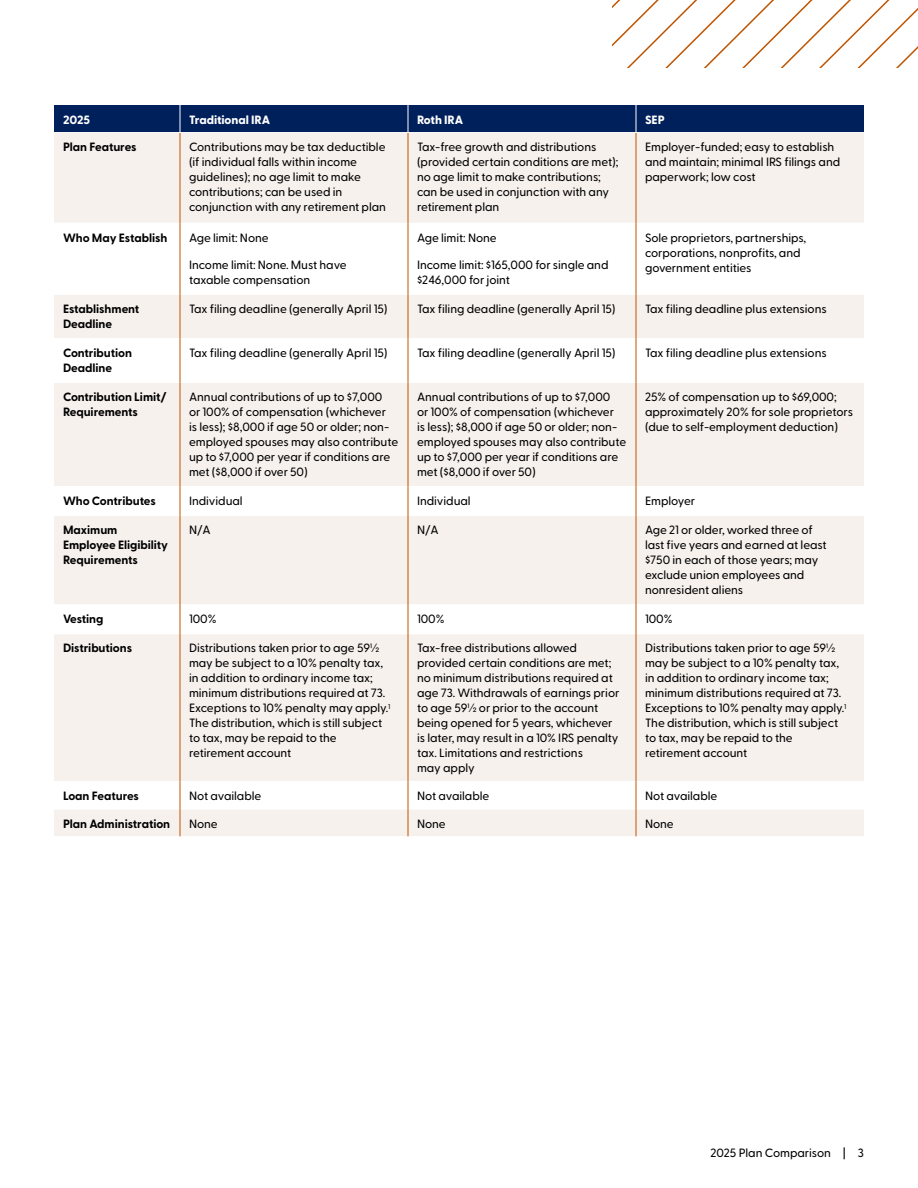
<style>
.page{position:relative;width:918px;height:1188px;background:#fff}
.page>*{position:absolute;margin:0;border:0;box-sizing:border-box;transform-origin:0 0}
.t1{font:500 12px/15px "Greycliff CF";letter-spacing:-.005em;color:#000}
.t2{font:700 12px/15px "Greycliff CF";letter-spacing:-.005em;color:#000}
.t3{font:800 12px "Greycliff CF";letter-spacing:-.005em;color:#fff}
</style>
<div class="page">
<svg style="left:612px;top:0;width:306px;height:68px"></svg>
<div style="left:54px;top:133px;width:810px;height:703px;background:#f7f1ed"></div>
<svg style="left:54px;top:224px;width:126px;height:585px;fill:#f7f1ed"></svg>
<svg style="left:181px;top:224px;width:683px;height:585px;fill:#f7f1ed"></svg>
<div style="left:54px;top:105px;width:810px;height:27px;background:#00205b"></div>
<hr style="left:54px;top:223px;width:126px;height:1px;background:#fff">
<hr style="left:180px;top:223px;width:228px;height:1px;background:#fff">
<hr style="left:408px;top:223px;width:228px;height:1px;background:#fff">
<hr style="left:636px;top:223px;width:228px;height:1px;background:#fff">
<hr style="left:54px;top:294px;width:126px;height:1px;background:#fff">
<hr style="left:180px;top:294px;width:228px;height:1px;background:#fff">
<hr style="left:408px;top:294px;width:228px;height:1px;background:#fff">
<hr style="left:636px;top:294px;width:228px;height:1px;background:#fff">
<hr style="left:54px;top:338px;width:126px;height:1px;background:#fff">
<hr style="left:180px;top:338px;width:228px;height:1px;background:#fff">
<hr style="left:408px;top:338px;width:228px;height:1px;background:#fff">
<hr style="left:636px;top:338px;width:228px;height:1px;background:#fff">
<hr style="left:54px;top:382px;width:126px;height:1px;background:#fff">
<hr style="left:180px;top:382px;width:228px;height:1px;background:#fff">
<hr style="left:408px;top:382px;width:228px;height:1px;background:#fff">
<hr style="left:636px;top:382px;width:228px;height:1px;background:#fff">
<hr style="left:54px;top:486px;width:126px;height:1px;background:#fff">
<hr style="left:180px;top:486px;width:228px;height:1px;background:#fff">
<hr style="left:408px;top:486px;width:228px;height:1px;background:#fff">
<hr style="left:636px;top:486px;width:228px;height:1px;background:#fff">
<hr style="left:54px;top:515px;width:126px;height:1px;background:#fff">
<hr style="left:180px;top:515px;width:228px;height:1px;background:#fff">
<hr style="left:408px;top:515px;width:228px;height:1px;background:#fff">
<hr style="left:636px;top:515px;width:228px;height:1px;background:#fff">
<hr style="left:54px;top:604px;width:126px;height:1px;background:#fff">
<hr style="left:180px;top:604px;width:228px;height:1px;background:#fff">
<hr style="left:408px;top:604px;width:228px;height:1px;background:#fff">
<hr style="left:636px;top:604px;width:228px;height:1px;background:#fff">
<hr style="left:54px;top:634px;width:126px;height:1px;background:#fff">
<hr style="left:180px;top:634px;width:228px;height:1px;background:#fff">
<hr style="left:408px;top:634px;width:228px;height:1px;background:#fff">
<hr style="left:636px;top:634px;width:228px;height:1px;background:#fff">
<hr style="left:54px;top:781px;width:126px;height:1px;background:#fff">
<hr style="left:180px;top:781px;width:228px;height:1px;background:#fff">
<hr style="left:408px;top:781px;width:228px;height:1px;background:#fff">
<hr style="left:636px;top:781px;width:228px;height:1px;background:#fff">
<hr style="left:54px;top:809px;width:126px;height:1px;background:#fff">
<hr style="left:180px;top:809px;width:228px;height:1px;background:#fff">
<hr style="left:408px;top:809px;width:228px;height:1px;background:#fff">
<hr style="left:636px;top:809px;width:228px;height:1px;background:#fff">
<hr style="left:180px;top:133px;width:1px;height:90px;background:#be5400">
<hr style="left:408px;top:133px;width:1px;height:90px;background:#be5400">
<hr style="left:636px;top:133px;width:1px;height:90px;background:#be5400">
<hr style="left:180px;top:223px;width:1px;height:71px;background:#be5400">
<hr style="left:408px;top:223px;width:1px;height:71px;background:#be5400">
<hr style="left:636px;top:223px;width:1px;height:71px;background:#be5400">
<hr style="left:180px;top:294px;width:1px;height:44px;background:#be5400">
<hr style="left:408px;top:294px;width:1px;height:44px;background:#be5400">
<hr style="left:636px;top:294px;width:1px;height:44px;background:#be5400">
<hr style="left:180px;top:338px;width:1px;height:44px;background:#be5400">
<hr style="left:408px;top:338px;width:1px;height:44px;background:#be5400">
<hr style="left:636px;top:338px;width:1px;height:44px;background:#be5400">
<hr style="left:180px;top:382px;width:1px;height:105px;background:#be5400">
<hr style="left:408px;top:382px;width:1px;height:105px;background:#be5400">
<hr style="left:636px;top:382px;width:1px;height:105px;background:#be5400">
<svg style="left:180px;top:487px;width:1px;height:29px"></svg>
<svg style="left:408px;top:487px;width:1px;height:29px"></svg>
<svg style="left:636px;top:487px;width:1px;height:29px"></svg>
<hr style="left:180px;top:516px;width:1px;height:89px;background:#be5400">
<hr style="left:408px;top:516px;width:1px;height:89px;background:#be5400">
<hr style="left:636px;top:516px;width:1px;height:89px;background:#be5400">
<svg style="left:180px;top:605px;width:1px;height:29px"></svg>
<svg style="left:408px;top:605px;width:1px;height:29px"></svg>
<svg style="left:636px;top:605px;width:1px;height:29px"></svg>
<hr style="left:180px;top:634px;width:1px;height:147px;background:#be5400">
<hr style="left:408px;top:634px;width:1px;height:147px;background:#be5400">
<hr style="left:636px;top:634px;width:1px;height:147px;background:#be5400">
<svg style="left:180px;top:781px;width:1px;height:55px"></svg>
<svg style="left:408px;top:781px;width:1px;height:55px"></svg>
<svg style="left:636px;top:781px;width:1px;height:55px"></svg>
<p class="t3" style="left:63px;top:110px;width:29px">2025</p>
<p class="t3" style="left:189px;top:110px;width:83px">Traditional IRA</p>
<p class="t3" style="left:417px;top:110px;width:48px">Roth IRA</p>
<p class="t3" style="left:645px;top:110px;width:21px">SEP</p>
<p class="t2" style="left:63px;top:139px;width:75px">Plan Features</p>
<p class="t1" style="left:189px;top:139px;width:199px">Contributions may be tax deductible (if individual falls within income guidelines); no age limit to make contributions; can be used in conjunction with any retirement plan</p>
<p class="t1" style="left:417px;top:139px;width:203px">Tax-free growth and distributions (provided certain conditions are met); no age limit to make contributions; can be used in conjunction with any retirement plan</p>
<p class="t1" style="left:645px;top:139px;width:197px">Employer-funded; easy to establish and maintain; minimal IRS filings and paperwork; low cost</p>
<p class="t2" style="left:63px;top:229px;width:106px">Who May Establish</p>
<p class="t1" style="left:189px;top:229px;width:81px">Age limit: None</p>
<p class="t1" style="left:189px;top:256px;width:159px">Income limit: None. Must have taxable compensation</p>
<p class="t1" style="left:417px;top:229px;width:81px">Age limit: None</p>
<p class="t1" style="left:417px;top:256px;width:193px">Income limit: $165,000 for single and $246,000 for joint</p>
<p class="t1" style="left:645px;top:229px;width:163px">Sole proprietors, partnerships, corporations, nonprofits, and government entities</p>
<p class="t2" style="left:63px;top:301px;width:78px">Establishment<br>Deadline</p>
<p class="t1" style="left:189px;top:300px;width:200px">Tax filing deadline (generally April 15)</p>
<p class="t1" style="left:417px;top:300px;width:200px">Tax filing deadline (generally April 15)</p>
<p class="t1" style="left:645px;top:300px;width:183px">Tax filing deadline plus extensions</p>
<p class="t2" style="left:63px;top:345px;width:71px">Contribution<br>Deadline</p>
<p class="t1" style="left:189px;top:344px;width:200px">Tax filing deadline (generally April 15)</p>
<p class="t1" style="left:417px;top:344px;width:200px">Tax filing deadline (generally April 15)</p>
<p class="t1" style="left:645px;top:344px;width:183px">Tax filing deadline plus extensions</p>
<p class="t2" style="left:63px;top:389px;width:105px">Contribution Limit/<br>Requirements</p>
<p class="t1" style="left:189px;top:389px;width:211px">Annual contributions of up to $7,000<br>or 100% of compensation (whichever<br>is less); $8,000 if age 50 or older; non&shy;employed spouses may also contribute up to $7,000 per year if conditions are met ($8,000 if over 50)</p>
<p class="t1" style="left:417px;top:389px;width:211px">Annual contributions of up to $7,000<br>or 100% of compensation (whichever<br>is less); $8,000 if age 50 or older; non&shy;employed spouses may also contribute up to $7,000 per year if conditions are met ($8,000 if over 50)</p>
<p class="t1" style="left:645px;top:389px;width:210px">25% of compensation up to $69,000; approximately 20% for sole proprietors (due to self-employment deduction)</p>
<p class="t2" style="left:63px;top:493px;width:94px">Who Contributes</p>
<p class="t1" style="left:189px;top:493px;width:55px">Individual</p>
<p class="t1" style="left:417px;top:493px;width:55px">Individual</p>
<p class="t1" style="left:645px;top:493px;width:52px">Employer</p>
<p class="t2" style="left:63px;top:522px;width:107px">Maximum<br>Employee Eligibility<br>Requirements</p>
<p class="t1" style="left:189px;top:522px;width:23px">N/A</p>
<p class="t1" style="left:417px;top:522px;width:23px">N/A</p>
<p class="t1" style="left:645px;top:522px;width:183px">Age 21 or older, worked three of last five years and earned at least $750 in each of those years; may exclude union employees and nonresident aliens</p>
<p class="t2" style="left:63px;top:611px;width:42px">Vesting</p>
<p class="t1" style="left:189px;top:611px;width:29px">100%</p>
<p class="t1" style="left:417px;top:611px;width:29px">100%</p>
<p class="t1" style="left:645px;top:611px;width:29px">100%</p>
<p class="t2" style="left:63px;top:640px;width:71px">Distributions</p>
<p class="t1" style="left:189px;top:640px;width:203px">Distributions taken prior to age 59½ may be subject to a 10% penalty tax, in addition to ordinary income tax; minimum distributions required at 73.<br>Exceptions to 10% penalty may apply.<sup>1<br></sup>The distribution, which is still subject to tax, may be repaid to the retirement account</p>
<p class="t1" style="left:417px;top:640px;width:204px">Tax-free distributions allowed provided certain conditions are met; no minimum distributions required at age 73. Withdrawals of earnings prior to age 59½ or prior to the account being opened for 5 years, whichever is later, may result in a 10% IRS penalty tax. Limitations and restrictions<br>may apply</p>
<p class="t1" style="left:645px;top:640px;width:203px">Distributions taken prior to age 59½ may be subject to a 10% penalty tax, in addition to ordinary income tax; minimum distributions required at 73.<br>Exceptions to 10% penalty may apply.<sup>1<br></sup>The distribution, which is still subject to tax, may be repaid to the retirement account</p>
<p class="t2" style="left:63px;top:788px;width:77px">Loan Features</p>
<p class="t1" style="left:189px;top:788px;width:74px">Not available</p>
<p class="t1" style="left:417px;top:788px;width:74px">Not available</p>
<p class="t1" style="left:645px;top:788px;width:74px">Not available</p>
<p class="t2" style="left:63px;top:815px;width:109px">Plan Administration</p>
<p class="t1" style="left:189px;top:815px;width:30px">None</p>
<p class="t1" style="left:417px;top:815px;width:30px">None</p>
<p class="t1" style="left:645px;top:815px;width:30px">None</p>
<p class="t1" style="left:710px;top:1144px;width:155px">2025 Plan Comparison | 3</p>
</div>
